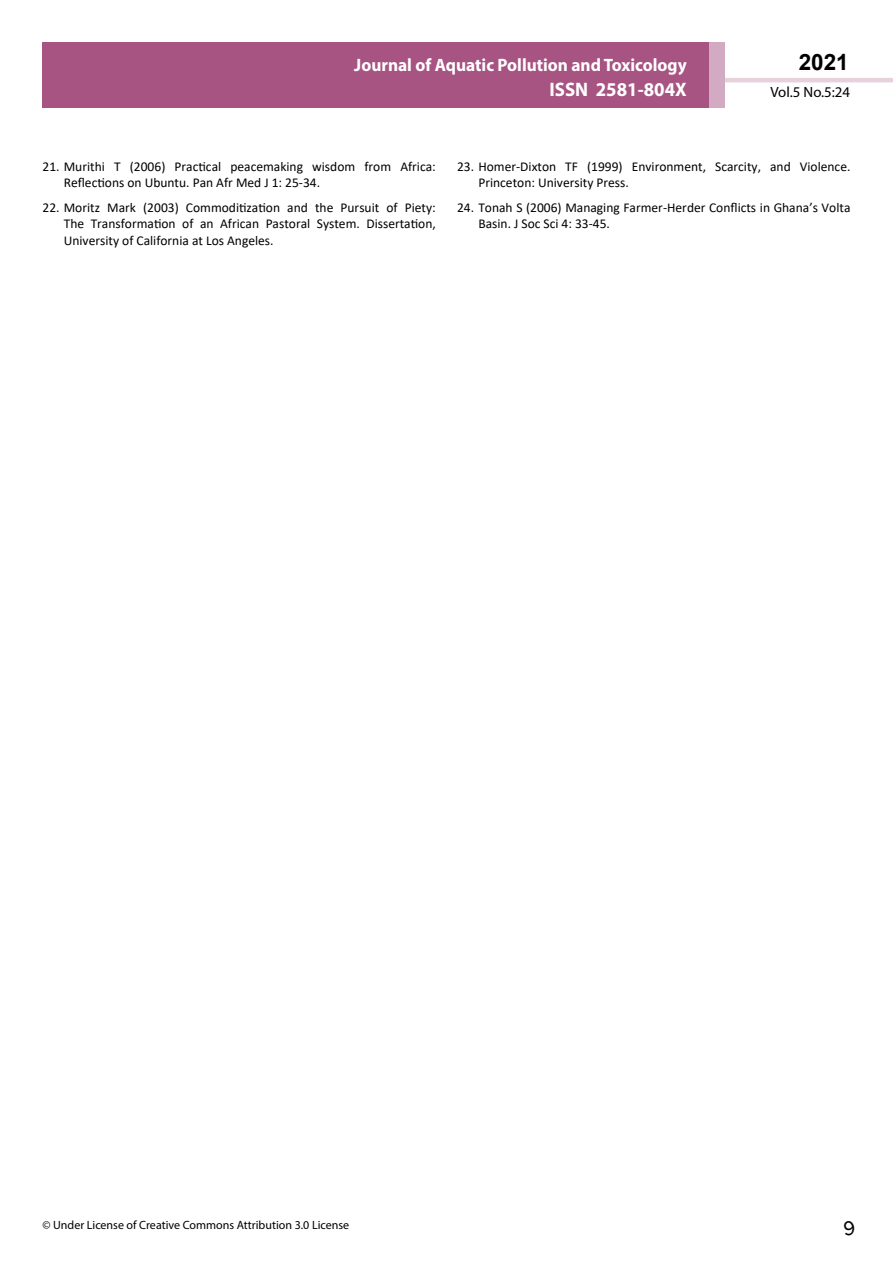
<style>
.page{position:relative;width:893px;height:1263px;background:#fff}
.page>*{position:absolute;margin:0;border:0;box-sizing:border-box;transform-origin:0 0}
.t1{font:25.5px "Tunga";color:#000}
.t2{font:700 22.5px "Arial";color:#000}
.t3{font:700 19.65px "Myriad Pro";color:#fff;scale:.96 1}
.t4{font:700 18px/21.6px "Myriad Pro";color:#fff;text-align:right;scale:.96 1}
.t5{font:14.85px "Myriad Pro";color:#000}
.t6{font:13.5px/16.2px "Calibri";color:#000}
.t7{font:12px "Myriad Pro";color:#000}
</style>
<div class="page">
<hr style="left:725px;top:78px;width:168px;height:4px;background:#e6d1dd">
<div style="left:43px;top:42px;width:666px;height:66px;background:#a75483"></div>
<div style="left:709px;top:42px;width:16px;height:66px;background:#d2aac1"></div>
<h3 class="t4" style="left:517px;top:53px;width:198px">ARCHIVOS DE MEDICINA<br>ISSN 1698-9465</h3>
<h2 class="t2" style="left:799px;top:46px;width:52px">2021</h2>
<h3 class="t4" style="left:354px;top:54px;width:348px">Journal of Aquatic Pollution and Toxicology</h3>
<h3 class="t3" style="left:549px;top:76px;width:144px">ISSN 2581-804X</h3>
<p class="t5" style="left:770px;top:83px;width:81px">Vol.5 No.5:24</p>
<p class="t6" style="left:64px;top:158px;width:374px;text-indent:-21px">21. Murithi T (2006) Practical peacemaking wisdom from Africa:<br>Reflections on Ubuntu. Pan Afr Med J 1: 25-34.</p>
<p class="t6" style="left:64px;top:199px;width:374px;text-align:justify;text-indent:-21px">22. Moritz Mark (2003) Commoditization and the Pursuit of Piety:<br>The Transformation of an African Pastoral System. Dissertation, University of California at Los Angeles.</p>
<p class="t6" style="left:478px;top:158px;width:374px;text-indent:-21px">23. Homer-Dixton TF (1999) Environment, Scarcity, and Violence.<br>Princeton: University Press.</p>
<p class="t6" style="left:478px;top:199px;width:374px;text-indent:-21px">24. Tonah S (2006) Managing Farmer-Herder Conflicts in Ghana’s Volta<br>Basin. J Soc Sci 4: 33-45.</p>
<p class="t7" style="left:43px;top:1218px;width:308px">© Under License of Creative Commons Attribution 3.0 License</p>
<h1 class="t1" style="left:843px;top:1211px;width:14px">9</h1>
</div>
